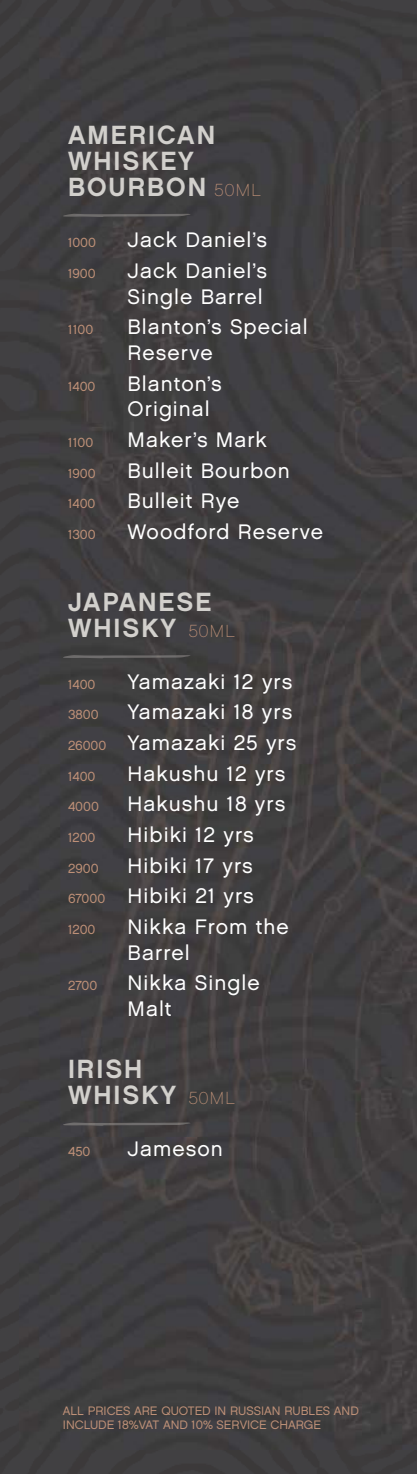
<style>
.page{position:relative;width:417px;height:1474px;background:#fff}
.page>*{position:absolute;margin:0;border:0;box-sizing:border-box;transform-origin:0 0}
.t1{font:26.25px/25.9px "Chalet New York Nineteen Sixty";letter-spacing:.075em;color:#d2d0cc}
.t2{font:21px/25.7px "Chalet London Nineteen Sixty";letter-spacing:.05em;color:#fff}
.t3{font:13.12px "Chalet London Nineteen Sixty";color:#be9077}
.t4{font:12.25px/14px "Chalet London Nineteen Sixty";color:#be9077}
.s1{font-family:"Chalet Paris Nineteen Sixty";font-size:17.5px;color:#be9077}
.s2{font-size:13.12px;color:#be9077}
</style>
<div class="page">
<div style="left:0;top:0;width:417px;height:1473px;background:#414042"></div>
<img style="left:20px;top:17px;width:397px;height:1432px">
<img style="left:63px;top:214px;width:127px;height:3px">
<img style="left:63px;top:655px;width:127px;height:3px">
<img style="left:63px;top:1122px;width:127px;height:3px">
<p class="t1" style="left:68px;top:121px;width:194px">AMERICAN<br>WHISKEY<br>BOURBON <span class="s1">50ML</span></p>
<p class="t3" style="left:68px;top:235px;width:30px">1000</p>
<p class="t2" style="left:127px;top:227px;width:141px">Jack Daniel’s</p>
<p class="t3" style="left:68px;top:265px;width:29px">1900</p>
<p class="t2" style="left:127px;top:258px;width:141px">Jack Daniel’s<br>Single Barrel</p>
<p class="t3" style="left:68px;top:322px;width:27px">1100</p>
<p class="t2" style="left:127px;top:314px;width:182px">Blanton’s Special<br>Reserve</p>
<p class="t3" style="left:68px;top:378px;width:29px">1400</p>
<p class="t2" style="left:127px;top:370px;width:96px">Blanton’s<br>Original</p>
<p class="t3" style="left:68px;top:434px;width:27px">1100</p>
<p class="t2" style="left:127px;top:427px;width:141px">Maker’s Mark</p>
<p class="t3" style="left:68px;top:465px;width:29px">1900</p>
<p class="t2" style="left:127px;top:457px;width:164px">Bulleit Bourbon</p>
<p class="t3" style="left:68px;top:495px;width:29px">1400</p>
<p class="t2" style="left:127px;top:488px;width:113px">Bulleit Rye</p>
<p class="t3" style="left:68px;top:526px;width:29px">1300</p>
<p class="t2" style="left:127px;top:518px;width:197px">Woodford Reserve</p>
<p class="t1" style="left:68px;top:588px;width:168px">JAPANESE<br>WHISKY <span class="s1">50ML</span></p>
<p class="t3" style="left:68px;top:676px;width:29px">1400</p>
<p class="t2" style="left:127px;top:668px;width:166px">Yamazaki 12 yrs</p>
<p class="t3" style="left:68px;top:706px;width:32px">3800</p>
<p class="t2" style="left:68px;top:696px;width:230px;line-height:30.6px;text-align:right">Yamazaki 18 yrs<br><span class="s2">26000</span> Yamazaki 25 yrs</p>
<p class="t3" style="left:68px;top:768px;width:29px">1400</p>
<p class="t2" style="left:127px;top:760px;width:159px">Hakushu 12 yrs</p>
<p class="t3" style="left:68px;top:798px;width:32px">4000</p>
<p class="t2" style="left:127px;top:791px;width:159px">Hakushu 18 yrs</p>
<p class="t3" style="left:68px;top:829px;width:29px">1200</p>
<p class="t2" style="left:127px;top:821px;width:128px">Hibiki 12 yrs</p>
<p class="t3" style="left:68px;top:860px;width:32px">2900</p>
<p class="t2" style="left:68px;top:849px;width:187px;line-height:30.6px;text-align:right">Hibiki 17 yrs<br><span class="s2">67000</span> Hibiki 21 yrs</p>
<p class="t3" style="left:68px;top:921px;width:29px">1200</p>
<p class="t2" style="left:127px;top:913px;width:163px">Nikka From the<br>Barrel</p>
<p class="t3" style="left:68px;top:977px;width:31px">2700</p>
<p class="t2" style="left:127px;top:969px;width:134px">Nikka Single<br>Malt</p>
<p class="t1" style="left:68px;top:1056px;width:168px">IRISH<br>WHISKY <span class="s1">50ML</span></p>
<p class="t3" style="left:68px;top:1143px;width:24px">450</p>
<p class="t2" style="left:127px;top:1135px;width:97px">Jameson</p>
<p class="t4" style="left:63px;top:1403px;width:297px">ALL PRICES ARE QUOTED IN RUSSIAN RUBLES AND<br>INCLUDE 18%VAT AND 10% SERVICE CHARGE</p>
</div>
